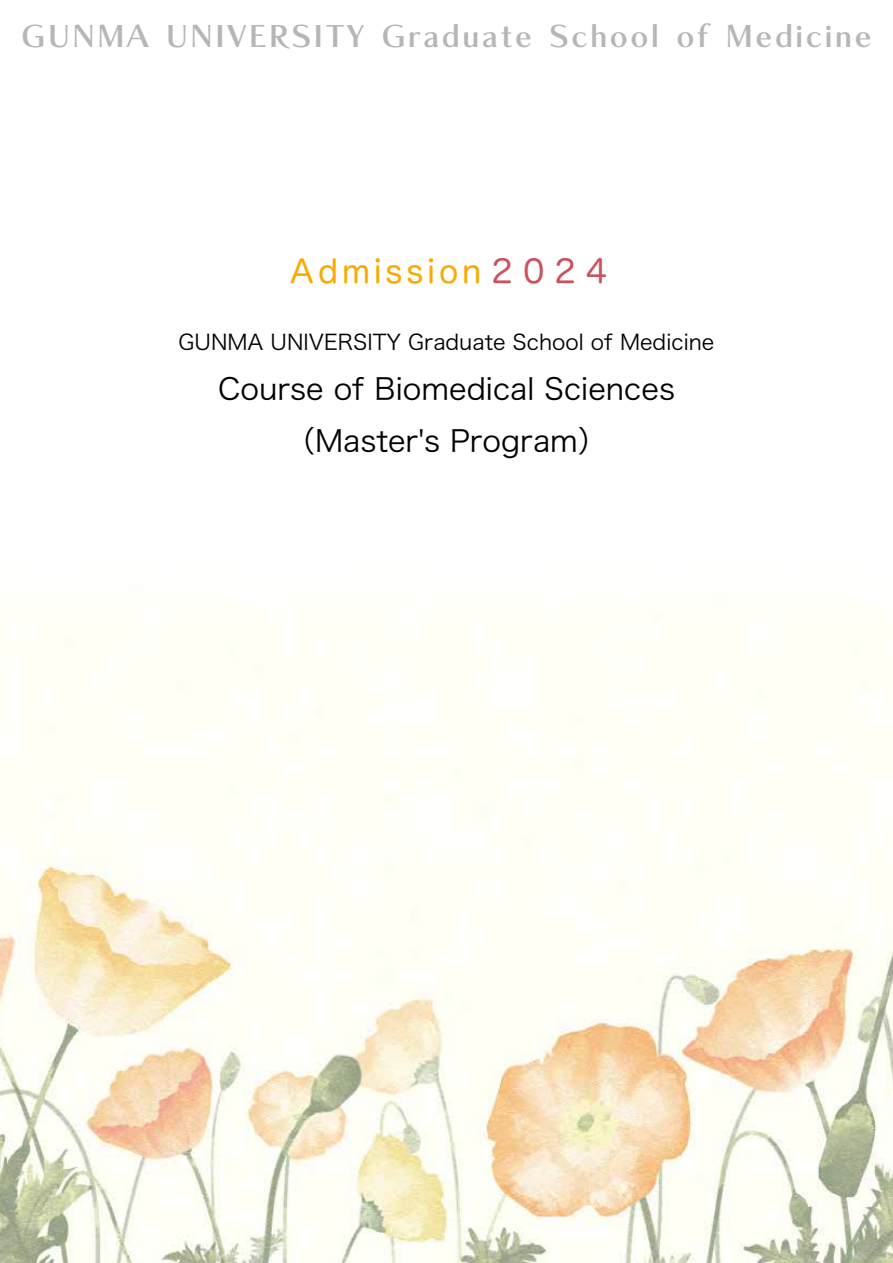
<style>
.page{position:relative;width:893px;height:1263px;background:#fff}
.page>*{position:absolute;margin:0;border:0;box-sizing:border-box;transform-origin:0 0}
.t1{font:31.95px "Hira Maru Pro W4";letter-spacing:.125em;color:#f7ab00}
.t2{font:29.7px/52.1px "Hiragino Sans W3";color:#000;text-align:center}
.t3{font:29.7px "Chiaro Std B";letter-spacing:.09em;color:#b5b6b6}
.t4{font:21.3px "Hiragino Sans W3";color:#000}
.s1{color:#ca525f}
</style>
<div class="page">
<img style="left:0;top:613px;width:893px;height:650px">
<p class="t3" style="left:21px;top:18px;width:852px">GUNMA UNIVERSITY Graduate School of Medicine</p>
<p class="t1" style="left:290px;top:243px;width:319px">Admission <span class="s1">2 0 2 4</span></p>
<p class="t4" style="left:179px;top:323px;width:537px">GUNMA UNIVERSITY Graduate School of Medicine</p>
<p class="t2" style="left:218px;top:361px;width:458px">Course of Biomedical Sciences（Master's Program）</p>
</div>
